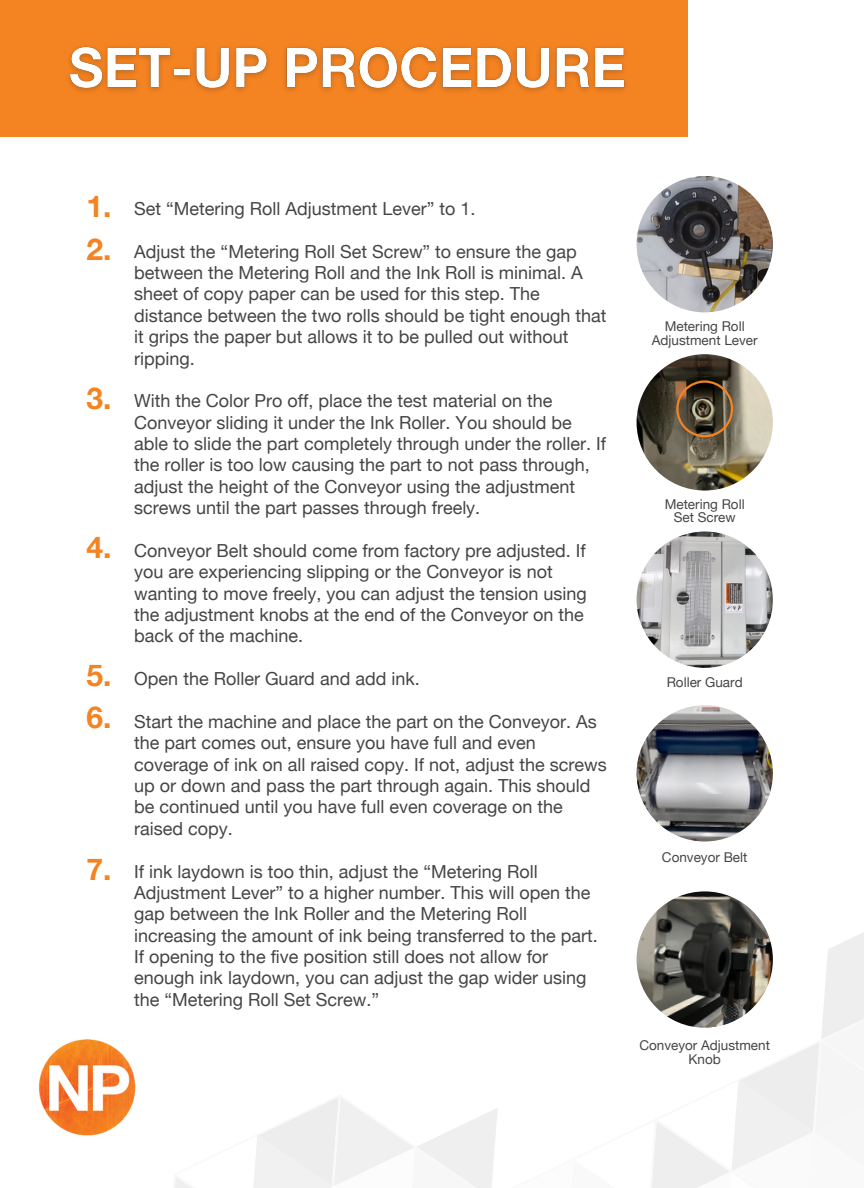
<style>
.page{position:relative;width:864px;height:1188px;background:#fff}
.page>*{position:absolute;margin:0;border:0;box-sizing:border-box;transform-origin:0 0}
.t1{font:700 30px "Helvetica Neue";color:#f48322}
.t2{font:18px/21.3px "Helvetica Neue";color:#454545}
.t3{font:13.5px/13.5px "Helvetica Neue";color:#454545;text-align:center}
</style>
<div class="page">
<svg style="left:175px;top:906px;width:689px;height:282px"></svg>
<img style="left:38px;top:1039px;width:98px;height:97px">
<div style="left:0;top:0;width:687px;height:137px;background:#f48322"></div>
<img style="left:637px;top:176px;width:136px;height:136px;border-radius:50%">
<img style="left:637px;top:354px;width:136px;height:137px;border-radius:50%">
<img style="left:637px;top:532px;width:136px;height:136px;border-radius:50%">
<img style="left:637px;top:705px;width:136px;height:137px;border-radius:50%">
<svg style="left:676px;top:380px;width:57px;height:57px;background:#614d34"></svg>
<img style="left:69px;top:46px;width:557px;height:46px">
<img style="left:637px;top:891px;width:136px;height:137px;border-radius:50%">
<p class="t1" style="left:86px;top:187px;width:27px">1.</p>
<h2 class="t1" style="left:86px;top:231px;width:27px">2.</h2>
<p class="t1" style="left:86px;top:380px;width:27px">3.</p>
<p class="t1" style="left:86px;top:529px;width:27px">4.</p>
<h2 class="t1" style="left:86px;top:657px;width:27px">5.</h2>
<p class="t1" style="left:86px;top:699px;width:27px">6.</p>
<p class="t1" style="left:86px;top:850px;width:27px">7.</p>
<h2 class="t2" style="left:134px;top:198px;width:343px">Set “Metering Roll Adjustment Lever” to 1.</h2>
<h3 class="t2" style="left:134px;top:240px;width:474px">Adjust the “Metering Roll Set Screw” to ensure the gap between the Metering Roll and the Ink Roll is minimal. A sheet of copy paper can be used for this step. The distance between the two rolls should be tight enough that it grips the paper but allows it to be pulled out without ripping.</h3>
<h3 class="t2" style="left:134px;top:390px;width:473px">With the Color Pro off, place the test material on the Conveyor sliding it under the Ink Roller. You should be able to slide the part completely through under the roller. If the roller is too low causing the part to not pass through, adjust the height of the Conveyor using the adjustment screws until the part passes through freely.</h3>
<h3 class="t2" style="left:134px;top:540px;width:454px">Conveyor Belt should come from factory pre adjusted. If you are experiencing slipping or the Conveyor is not wanting to move freely, you can adjust the tension using the adjustment knobs at the end of the Conveyor on the back of the machine.</h3>
<h3 class="t2" style="left:134px;top:668px;width:287px">Open the Roller Guard and add ink.</h3>
<h3 class="t2" style="left:134px;top:711px;width:474px">Start the machine and place the part on the Conveyor. As the part comes out, ensure you have full and even coverage of ink on all raised copy. If not, adjust the screws up or down and pass the part through again. This should be continued until you have full even coverage on the raised copy.</h3>
<h3 class="t2" style="left:134px;top:860px;width:465px">If ink laydown is too thin, adjust the “Metering Roll Adjustment Lever” to a higher number. This will open the gap between the Ink Roller and the Metering Roll increasing the amount of ink being transferred to the part.<br>If opening to the five position still does not allow for enough ink laydown, you can adjust the gap wider using the “Metering Roll Set Screw.”</h3>
<h2 class="t3" style="left:665px;top:319px;width:82px">Metering Roll</h2>
<p class="t3" style="left:652px;top:333px;width:107px">Adjustment Lever</p>
<h2 class="t3" style="left:665px;top:497px;width:82px">Metering Roll</h2>
<p class="t3" style="left:674px;top:511px;width:63px">Set Screw</p>
<p class="t3" style="left:667px;top:675px;width:77px">Roller Guard</p>
<p class="t3" style="left:662px;top:850px;width:87px">Conveyor Belt</p>
<p class="t3" style="left:639px;top:1038px;width:132px">Conveyor Adjustment<br>Knob</p>
</div>
